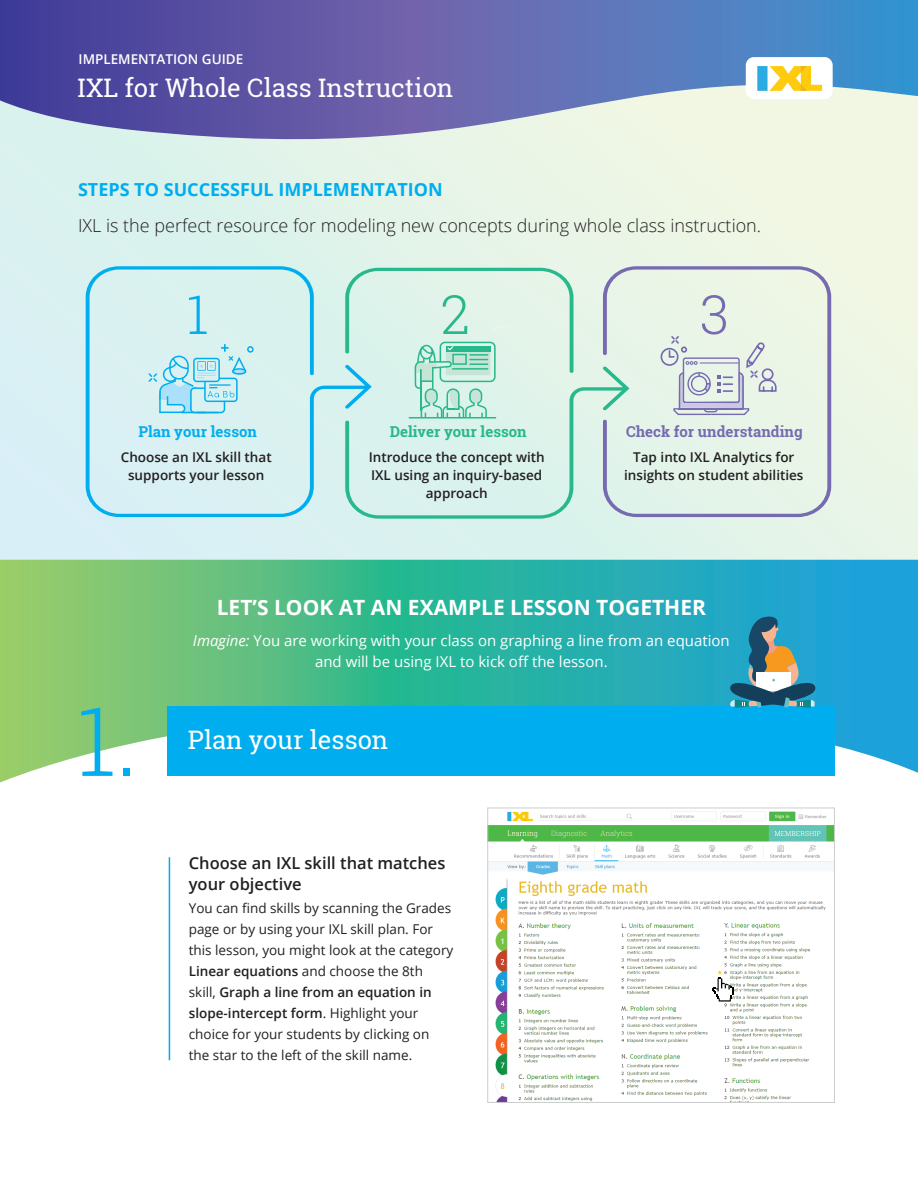
<style>
.page{position:relative;width:918px;height:1188px;background:#fff}
.page>*{position:absolute;margin:0;border:0;box-sizing:border-box;transform-origin:0 0}
.t1{font:300 96px "Roboto Slab";color:#00aeef}
.t2{font:300 54px "Roboto Slab";color:#00aeef}
.t3{font:300 54px "Roboto Slab";color:#27b88b}
.t4{font:300 54px "Roboto Slab";color:#766bb0}
.t5{font:25.5px "Roboto Slab";color:#fff}
.t6{font:700 21px "Open Sans";color:#fff}
.t7{font:300 18px "Open Sans";color:#231f20}
.t8{font:700 18px "Open Sans";color:#00aeef}
.t9{font:600 16.5px/21px "Open Sans";color:#231f20}
.t10{font:15px/21px "Open Sans";color:#fff;text-align:center}
.t11{font:700 15px "Roboto Slab";color:#766bb0}
.t12{font:700 15px "Roboto Slab";color:#27b88b}
.t13{font:700 15px "Roboto Slab";color:#00aeef}
.t14{font:13.5px/21px "Open Sans";color:#231f20}
.t15{font:600 13.5px/18px "Open Sans";color:#231f20;text-align:center}
.t16{font:600 13.5px "Open Sans";color:#fff}
.s1{font-style:italic}
.s2{font-weight:600}
</style>
<div class="page">
<div style="left:0;top:36px;width:918px;height:572px;background:linear-gradient(to right,#d6f0f2,#f0f7e3)"></div>
<svg style="left:0;top:560px;width:918px;height:223px;background:#54bca2"></svg>
<svg style="left:0;top:0;width:918px;height:151px;background:#7c86bb"></svg>
<div style="left:746px;top:57px;width:87px;height:42px;background:#fff;border-radius:8px"></div>
<div style="left:757px;top:66px;width:11px;height:25px;background:#2aabe1"></div>
<svg style="left:769px;top:66px;width:53px;height:25px"></svg>
<div style="left:168px;top:706px;width:667px;height:69px;background:#00aeef"></div>
<hr style="left:169px;top:857px;width:1px;height:203px;background:#00aeef">
<svg style="left:603px;top:266px;width:228px;height:251px;background:#e2ede4"></svg>
<svg style="left:86px;top:266px;width:286px;height:251px;background:#caecf0"></svg>
<svg style="left:726px;top:615px;width:94px;height:93px;background:#4994a6"></svg>
<svg style="left:147px;top:344px;width:107px;height:70px;background:#b7e6f0"></svg>
<svg style="left:345px;top:268px;width:284px;height:251px;background:#cfece3"></svg>
<svg style="left:660px;top:334px;width:117px;height:81px;background:#d6ddde"></svg>
<img style="left:490px;top:811px;width:343px;height:290px">
<div style="left:488px;top:808px;width:347px;height:295px;border:1px solid #cbccce"></div>
<svg style="left:711px;top:970px;width:23px;height:32px"></svg>
<p class="t16" style="left:79px;top:50px;width:166px">IMPLEMENTATION GUIDE</p>
<h3 class="t5" style="left:78px;top:70px;width:377px">IXL for Whole Class Instruction</h3>
<h3 class="t8" style="left:78px;top:177px;width:366px">STEPS TO SUCCESSFUL IMPLEMENTATION</h3>
<h3 class="t7" style="left:78px;top:213px;width:685px">IXL is the perfect resource for modeling new concepts during whole class instruction.</h3>
<h2 class="t2" style="left:187px;top:277px;width:23px">1</h2>
<h2 class="t3" style="left:441px;top:277px;width:31px">2</h2>
<h2 class="t4" style="left:700px;top:277px;width:31px">3</h2>
<p class="t13" style="left:138px;top:421px;width:120px">Plan your lesson</p>
<p class="t12" style="left:390px;top:421px;width:139px">Deliver your lesson</p>
<p class="t11" style="left:626px;top:421px;width:178px">Check for understanding</p>
<p class="t15" style="left:121px;top:448px;width:152px">Choose an IXL skill that supports your lesson</p>
<p class="t15" style="left:369px;top:448px;width:178px">Introduce the concept with<br>IXL using an inquiry-based approach</p>
<p class="t15" style="left:624px;top:448px;width:181px">Tap into IXL Analytics for insights on student abilities</p>
<h1 class="t1" style="left:77px;top:675px;width:62px">1.</h1>
<h3 class="t6" style="left:217px;top:592px;width:491px">LET’S LOOK AT AN EXAMPLE LESSON TOGETHER</h3>
<p class="t10" style="left:193px;top:630px;width:538px"><span class="s1">Imagine:</span> You are working with your class on graphing a line from an equation and will be using IXL to kick off the lesson.</p>
<h3 class="t5" style="left:188px;top:722px;width:202px">Plan your lesson</h3>
<p class="t9" style="left:189px;top:852px;width:258px">Choose an IXL skill that matches your objective</p>
<p class="t14" style="left:189px;top:897px;width:266px">You can find skills by scanning the Grades page or by using your IXL skill plan. For this lesson, you might look at the category <span class="s2">Linear equations</span> and choose the 8th skill, <span class="s2">Graph a line from an equation in slope-intercept form</span>. Highlight your choice for your students by clicking on<br>the star to the left of the skill name.</p>
</div>
